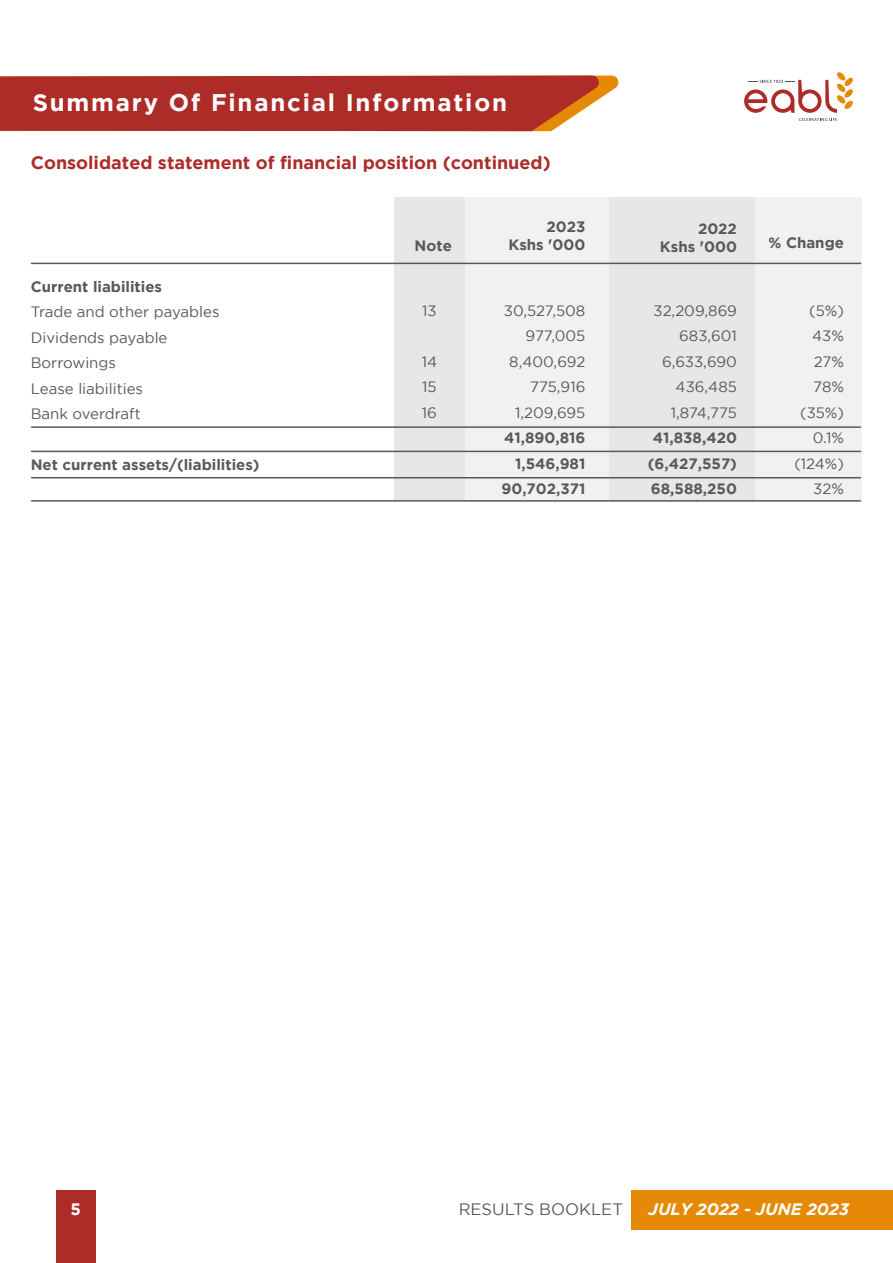
<style>
.page{position:relative;width:893px;height:1263px;background:#fff}
.page>*{position:absolute;margin:0;border:0;box-sizing:border-box;transform-origin:0 0}
.t1{font:700 24px "Gotham";letter-spacing:.075em;color:#fff}
.t2{font:700 18px "Gotham";color:#ae2c28}
.t3{font:italic 700 16.5px "Gotham";color:#fff}
.t4{font:16.5px "Gotham";color:#59595c}
.t5{font:700 16.5px "Gotham";color:#fff}
.t6{font:15px/25.5px "Gotham";color:#59595c;text-align:right}
.t7{font:700 15px/25.5px "Gotham";color:#59595c;text-align:right}
</style>
<div class="page">
<svg style="left:0;top:76px;width:619px;height:55px;background:#b33830"></svg>
<svg style="left:744px;top:72px;width:109px;height:49px"></svg>
<div style="left:56px;top:1190px;width:40px;height:73px;background:#ae2c28"></div>
<div style="left:632px;top:1190px;width:261px;height:39px;background:#e68906"></div>
<div style="left:465px;top:197px;width:145px;height:305px;background:#f1f1f2"></div>
<div style="left:610px;top:197px;width:145px;height:305px;background:#e6e7e8"></div>
<div style="left:755px;top:197px;width:106px;height:305px;background:#f1f1f2"></div>
<div style="left:394px;top:197px;width:71px;height:304px;background:#e6e7e8"></div>
<svg style="left:31px;top:263px;width:830px;height:1px"></svg>
<svg style="left:31px;top:426px;width:830px;height:2px;background:#7e7e81"></svg>
<svg style="left:31px;top:451px;width:830px;height:1px"></svg>
<svg style="left:31px;top:477px;width:830px;height:1px"></svg>
<svg style="left:31px;top:500px;width:830px;height:2px;background:#7f7f81"></svg>
<h1 class="t1" style="left:33px;top:89px;width:476px">Summary Of Financial Information</h1>
<p class="t2" style="left:31px;top:152px;width:521px">Consolidated statement of financial position (continued)</p>
<p class="t7" style="left:31px;top:273px;width:133px">Current liabilities</p>
<p class="t6" style="left:31px;top:299px;width:190px;text-align:left">Trade and other payables<br>Dividends payable<br>Borrowings<br>Lease liabilities<br>Bank overdraft</p>
<p class="t7" style="left:31px;top:452px;width:230px">Net current assets/(liabilities)</p>
<p class="t7" style="left:415px;top:232px;width:39px">Note</p>
<p class="t6" style="left:422px;top:297px;width:16px">13</p>
<p class="t6" style="left:422px;top:348px;width:17px;text-align:justify">14<br>15<br>16</p>
<p class="t7" style="left:508px;top:218px;width:78px;line-height:18px">2023<br>Kshs '000</p>
<p class="t6" style="left:504px;top:297px;width:83px">30,527,508<br>977,005<br>8,400,692<br>775,916<br>1,209,695</p>
<p class="t7" style="left:501px;top:425px;width:85px">41,890,816<br>1,546,981<br>90,702,371</p>
<p class="t7" style="left:660px;top:219px;width:78px;line-height:18px">2022<br>Kshs '000</p>
<p class="t6" style="left:653px;top:297px;width:85px">32,209,869<br>683,601<br>6,633,690<br>436,485<br>1,874,775</p>
<p class="t7" style="left:648px;top:425px;width:91px;text-align:center">41,838,420 (6,427,557)<br>68,588,250</p>
<p class="t7" style="left:769px;top:230px;width:77px">% Change</p>
<p class="t6" style="left:794px;top:297px;width:51px">(5%)<br>43%<br>27%<br>78% (35%)<br>0.1% (124%)<br>32%</p>
<p class="t5" style="left:71px;top:1200px;width:12px">5</p>
<p class="t4" style="left:459px;top:1200px;width:166px">RESULTS BOOKLET</p>
<p class="t3" style="left:648px;top:1199px;width:202px">JULY 2022 - JUNE 2023</p>
</div>
